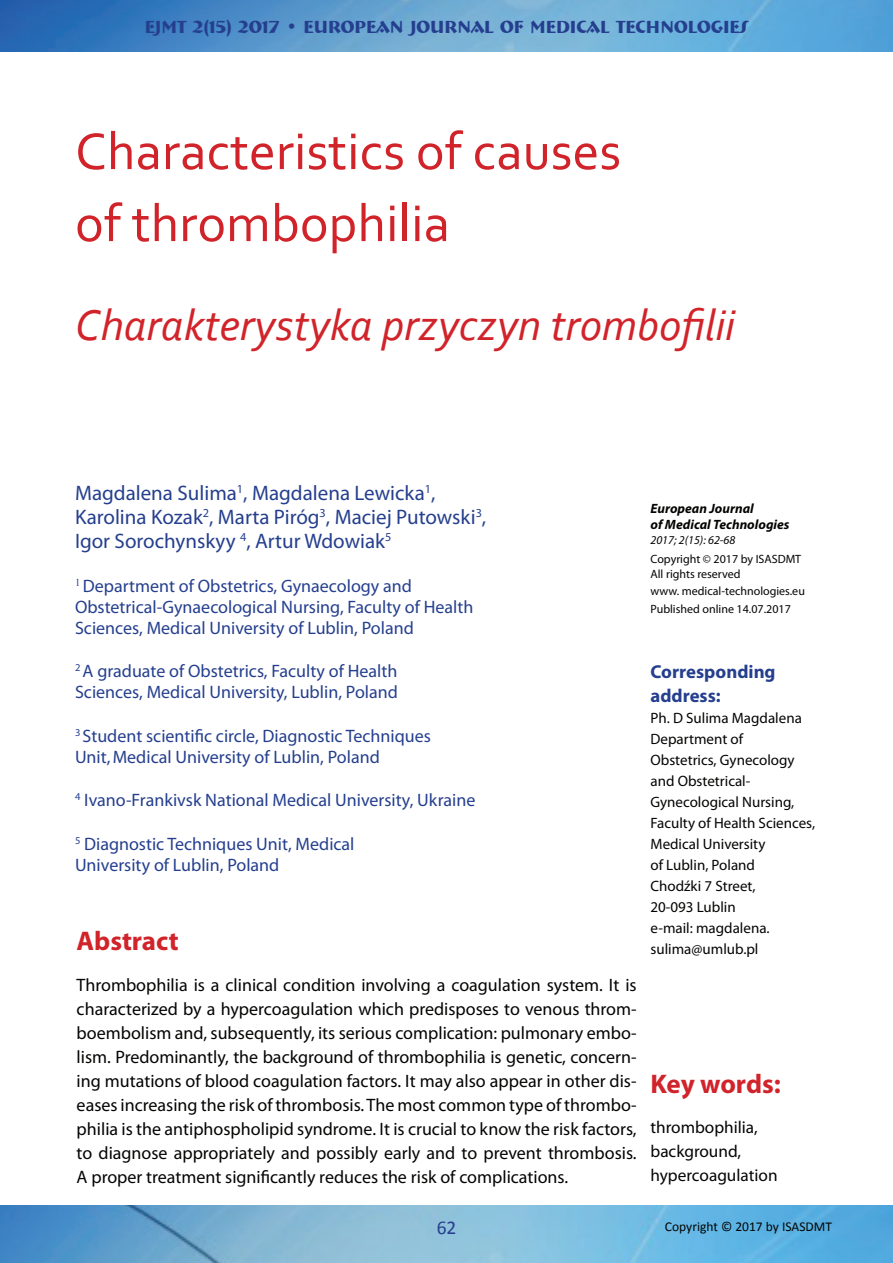
<style>
.page{position:relative;width:893px;height:1263px;background:#fff}
.page>*{position:absolute;margin:0;border:0;box-sizing:border-box;transform-origin:0 0}
.t1{font:54px/72px "Corbel";color:#d1232a}
.t2{font:italic 45px "Corbel";color:#d1232a}
.t3{font:700 27px "Myriad Pro";color:#d1232a}
.t4{font:21px/24px "Myriad Pro";color:#253f8e}
.t5{font:19.5px "Calibri";color:#253f8e}
.t6{font:700 18.75px/24px "Myriad Pro";color:#253f8e}
.t7{font:18px/24px "Myriad Pro";color:#040503;text-align:justify}
.t8{font:18px/21px "Myriad Pro";color:#253f8e}
.t9{font:700 18px "Bremen BT";color:#253f8e}
.t10{font:17.25px/24px "Myriad Pro";color:#040503}
.t11{font:15px/21px "Myriad Pro";color:#040503}
.t12{font:italic 700 13.5px/15.9px "Myriad Pro";color:#040503}
.t13{font:13.5px "Calibri";color:#040503}
.t14{font:12px/14.4px "Myriad Pro";color:#040503}
.t15{font:italic 12px "Myriad Pro";color:#040503}
</style>
<div class="page">
<img style="left:0;top:0;width:893px;height:52px">
<img style="left:0;top:1205px;width:893px;height:58px">
<p class="t9" style="left:145px;top:15px;width:605px">EJMT 2(15) 2017 • EUROPEAN JOURNAL OF MEDICAL TECHNOLOGIES</p>
<h1 class="t1" style="left:75px;top:114px;width:548px">Characteristics of causes of thrombophilia</h1>
<h2 class="t2" style="left:75px;top:297px;width:661px">Charakterystyka przyczyn trombofilii</h2>
<p class="t4" style="left:75px;top:481px;width:413px">Magdalena Sulima<sup>1</sup>, Magdalena Lewicka<sup>1</sup>,<br>Karolina Kozak<sup>2</sup>, Marta Piróg<sup>3</sup>, Maciej Putowski<sup>3</sup>,<br>Igor Sorochynskyy <sup>4</sup>, Artur Wdowiak<sup>5</sup></p>
<p class="t8" style="left:75px;top:575px;width:400px"><sup>1</sup> Department of Obstetrics, Gynaecology and<br>Obstetrical-Gynaecological Nursing, Faculty of Health<br>Sciences, Medical University of Lublin, Poland</p>
<p class="t8" style="left:75px;top:660px;width:324px"><sup>2</sup> A graduate of Obstetrics, Faculty of Health<br>Sciences, Medical University, Lublin, Poland</p>
<p class="t8" style="left:75px;top:725px;width:357px"><sup>3</sup> Student scientific circle, Diagnostic Techniques<br>Unit,Medical University of Lublin, Poland</p>
<p class="t8" style="left:75px;top:789px;width:402px"><sup>4</sup> Ivano-Frankivsk National Medical University, Ukraine</p>
<p class="t8" style="left:75px;top:833px;width:281px"><sup>5</sup> Diagnostic Techniques Unit, Medical<br>University of Lublin, Poland</p>
<h3 class="t3" style="left:77px;top:924px;width:104px">Abstract</h3>
<p class="t7" style="left:77px;top:972px;width:562px">Thrombophilia is a clinical condition involving a coagulation system. It is characterized by a hypercoagulation which predisposes to venous throm&shy;boembolism and, subsequently, its serious complication: pulmonary embo&shy;lism. Predominantly, the background of thrombophilia is genetic, concern&shy;ing mutations of blood coagulation factors. It may also appear in other dis&shy;eases increasing the risk of thrombosis. The most common type of thrombo&shy;philia is the antiphospholipid syndrome. It is crucial to know the risk factors, to diagnose appropriately and possibly early and to prevent thrombosis.<br>A proper treatment significantly reduces the risk of complications.</p>
<p class="t12" style="left:650px;top:500px;width:141px">European Journal<br>of Medical Technologies</p>
<p class="t15" style="left:650px;top:533px;width:86px">2017; 2(15): 62-68</p>
<p class="t14" style="left:650px;top:552px;width:152px">Copyright © 2017 by ISASDMT<br>All rights reserved</p>
<p class="t14" style="left:650px;top:582px;width:156px;line-height:17.4px">www. medical-technologies.eu<br>Published online 14.07.2017</p>
<p class="t6" style="left:650px;top:659px;width:127px">Corresponding address:</p>
<p class="t11" style="left:650px;top:707px;width:166px">Ph. D Sulima Magdalena<br>Department of<br>Obstetrics, Gynecology and Obstetrical-<br>Gynecological Nursing,<br>Faculty of Health Sciences,<br>Medical University<br>of Lublin, Poland<br>Chodźki 7 Street,<br>20-093 Lublin<br>e-mail: magdalena. sulima@umlub.pl</p>
<h3 class="t3" style="left:650px;top:1066px;width:132px">Key words:</h3>
<p class="t10" style="left:650px;top:1115px;width:129px">thrombophilia, background, hypercoagulation</p>
<p class="t5" style="left:437px;top:1215px;width:21px">62</p>
<p class="t13" style="left:665px;top:1218px;width:169px">Copyright © 2017 by ISASDMT</p>
</div>
